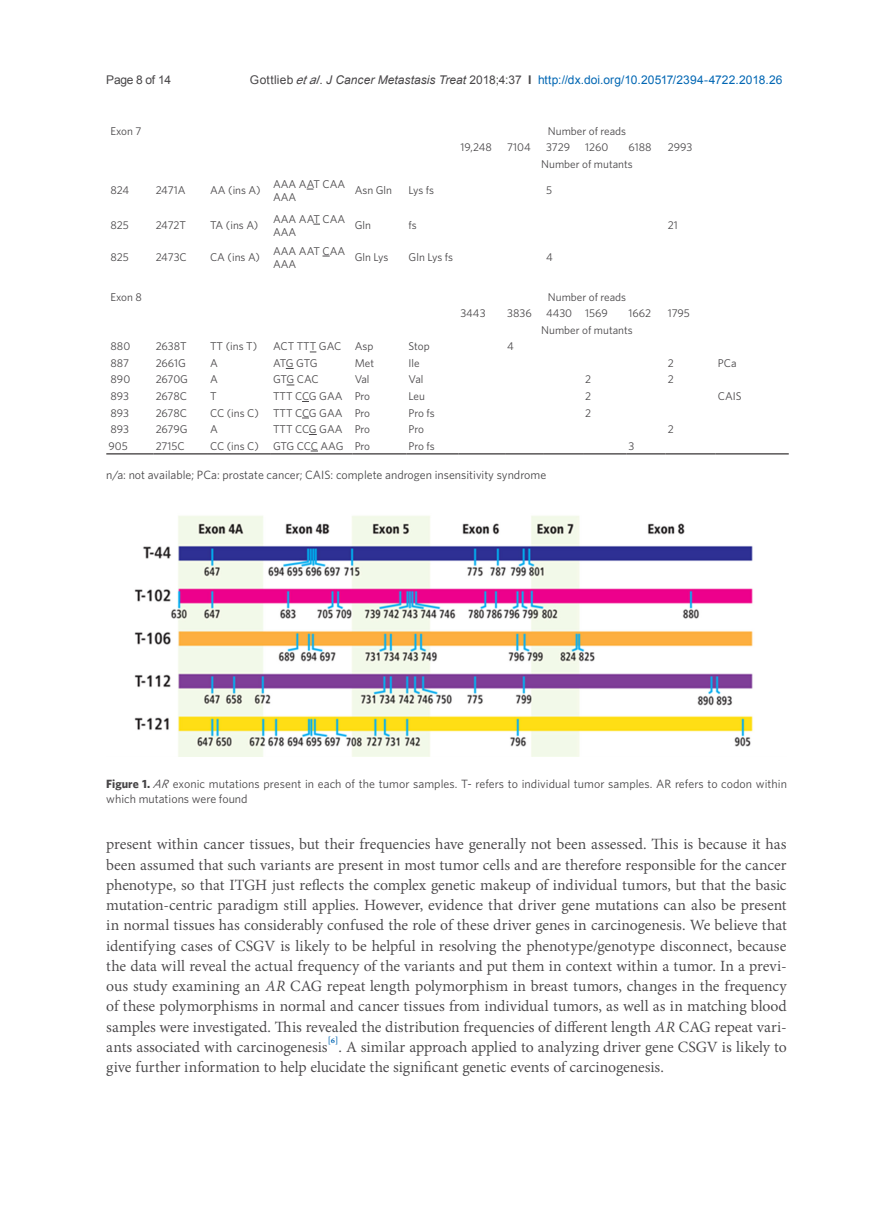
<style>
.page{position:relative;width:893px;height:1212px;background:#fff}
.page>*{position:absolute;margin:0;border:0;box-sizing:border-box;transform-origin:0 0}
.t1{font:19.2px/20.2px "Adobe Thai";letter-spacing:-.005em;color:#484648;text-align:justify}
.t2{font:12px/15px "Whitney";color:#484648}
.t3{font:12px "Arial";letter-spacing:.01em;color:#0166b3}
.t4{font:12px "Arial";letter-spacing:-.025em;color:#484648}
.t5{font:11.25px/13.5px "Whitney";color:#484648}
.t6{font:11.25px "Whitney";letter-spacing:-.03em;color:#484648}
.s1{color:#484648}
.s2{font-style:italic;color:#484648}
.s3{font-weight:700;color:#484648}
.s4{font-weight:700}
.s5{font-style:italic}
</style>
<div class="page">
<hr style="left:106px;top:453px;width:48px;height:1px;background:#231f20">
<hr style="left:154px;top:453px;width:54px;height:1px;background:#231f20">
<hr style="left:208px;top:453px;width:63px;height:1px;background:#231f20">
<hr style="left:271px;top:453px;width:82px;height:1px;background:#231f20">
<hr style="left:353px;top:453px;width:53px;height:1px;background:#231f20">
<hr style="left:406px;top:453px;width:52px;height:1px;background:#231f20">
<hr style="left:458px;top:453px;width:47px;height:1px;background:#231f20">
<hr style="left:505px;top:453px;width:39px;height:1px;background:#231f20">
<hr style="left:544px;top:453px;width:39px;height:1px;background:#231f20">
<hr style="left:583px;top:453px;width:43px;height:1px;background:#231f20">
<hr style="left:626px;top:453px;width:39px;height:1px;background:#231f20">
<hr style="left:665px;top:453px;width:51px;height:1px;background:#231f20">
<hr style="left:716px;top:453px;width:73px;height:1px;background:#231f20">
<img style="left:134px;top:516px;width:619px;height:241px">
<p class="t4" style="left:106px;top:72px;width:66px">Page 8 of 14</p>
<p class="t3" style="left:250px;top:72px;width:534px"><span class="s1">Gottlieb</span> <span class="s2">etal</span><span class="s1">.</span> <span class="s2">J Cancer Metastasis Treat</span> <span class="s1">2018;4:37</span> <span class="s3">I</span> http://dx.doi.org/10.20517/2394-4722.2018.26</p>
<p class="t5" style="left:111px;top:124px;width:33px">Exon 7</p>
<p class="t5" style="left:548px;top:124px;width:80px">Number of reads</p>
<p class="t5" style="left:460px;top:141px;width:33px">19,248</p>
<p class="t5" style="left:507px;top:141px;width:25px">7104</p>
<p class="t5" style="left:546px;top:141px;width:26px">3729</p>
<p class="t5" style="left:585px;top:141px;width:25px">1260</p>
<p class="t5" style="left:628px;top:141px;width:25px">6188</p>
<p class="t5" style="left:668px;top:141px;width:26px">2993</p>
<p class="t5" style="left:541px;top:157px;width:93px">Number of mutants</p>
<p class="t5" style="left:111px;top:183px;width:20px">824</p>
<p class="t5" style="left:156px;top:183px;width:31px">2471A</p>
<p class="t5" style="left:210px;top:183px;width:52px">AA (ins A)</p>
<p class="t5" style="left:273px;top:177px;width:74px">AAA AAT CAA<br>AAA</p>
<p class="t5" style="left:355px;top:183px;width:39px">Asn Gln</p>
<p class="t5" style="left:409px;top:183px;width:27px">Lys fs</p>
<p class="t5" style="left:546px;top:183px;width:8px">5</p>
<p class="t5" style="left:111px;top:218px;width:20px">825</p>
<p class="t5" style="left:156px;top:218px;width:32px">2472T</p>
<p class="t5" style="left:210px;top:218px;width:50px">TA (ins A)</p>
<p class="t5" style="left:273px;top:212px;width:74px">AAA AAT CAA<br>AAA</p>
<p class="t5" style="left:355px;top:218px;width:18px">Gln</p>
<p class="t5" style="left:409px;top:218px;width:10px">fs</p>
<p class="t5" style="left:668px;top:218px;width:12px">21</p>
<p class="t5" style="left:111px;top:250px;width:20px">825</p>
<p class="t5" style="left:156px;top:250px;width:33px">2473C</p>
<p class="t5" style="left:210px;top:250px;width:51px">CA (ins A)</p>
<p class="t5" style="left:273px;top:244px;width:74px">AAA AAT CAA<br>AAA</p>
<p class="t5" style="left:355px;top:250px;width:35px">Gln Lys</p>
<p class="t5" style="left:409px;top:250px;width:46px">Gln Lys fs</p>
<p class="t5" style="left:546px;top:250px;width:8px">4</p>
<p class="t5" style="left:111px;top:290px;width:33px">Exon 8</p>
<p class="t5" style="left:548px;top:290px;width:80px">Number of reads</p>
<p class="t5" style="left:460px;top:306px;width:27px">3443</p>
<p class="t5" style="left:507px;top:306px;width:26px">3836</p>
<p class="t5" style="left:546px;top:306px;width:28px">4430</p>
<p class="t5" style="left:585px;top:306px;width:24px">1569</p>
<p class="t5" style="left:628px;top:306px;width:24px">1662</p>
<p class="t5" style="left:668px;top:306px;width:24px">1795</p>
<p class="t5" style="left:541px;top:323px;width:93px">Number of mutants</p>
<p class="t5" style="left:111px;top:340px;width:21px">880</p>
<p class="t5" style="left:156px;top:340px;width:33px">2638T</p>
<p class="t5" style="left:210px;top:340px;width:49px">TT (ins T)</p>
<p class="t5" style="left:273px;top:340px;width:70px">ACT TTT GAC</p>
<p class="t5" style="left:355px;top:340px;width:20px">Asp</p>
<p class="t5" style="left:409px;top:340px;width:23px">Stop</p>
<p class="t5" style="left:507px;top:340px;width:8px">4</p>
<p class="t5" style="left:111px;top:356px;width:20px">887</p>
<p class="t5" style="left:156px;top:356px;width:32px">2661G</p>
<p class="t5" style="left:210px;top:356px;width:9px">A</p>
<p class="t5" style="left:273px;top:356px;width:46px">ATG GTG</p>
<p class="t5" style="left:355px;top:356px;width:21px">Met</p>
<p class="t5" style="left:409px;top:356px;width:13px">Ile</p>
<p class="t5" style="left:668px;top:356px;width:8px">2</p>
<p class="t5" style="left:718px;top:356px;width:20px">PCa</p>
<p class="t5" style="left:111px;top:373px;width:21px">890</p>
<p class="t5" style="left:156px;top:373px;width:34px">2670G</p>
<p class="t5" style="left:210px;top:373px;width:9px">A</p>
<p class="t5" style="left:273px;top:373px;width:47px">GTG CAC</p>
<p class="t5" style="left:355px;top:373px;width:16px">Val</p>
<p class="t5" style="left:409px;top:373px;width:16px">Val</p>
<p class="t5" style="left:585px;top:373px;width:8px">2</p>
<p class="t5" style="left:668px;top:373px;width:8px">2</p>
<p class="t5" style="left:111px;top:389px;width:20px">893</p>
<p class="t5" style="left:156px;top:389px;width:33px">2678C</p>
<p class="t5" style="left:210px;top:389px;width:8px">T</p>
<p class="t5" style="left:273px;top:389px;width:71px">TTT CCG GAA</p>
<p class="t5" style="left:355px;top:389px;width:17px">Pro</p>
<p class="t5" style="left:409px;top:389px;width:18px">Leu</p>
<p class="t5" style="left:585px;top:389px;width:8px">2</p>
<p class="t5" style="left:718px;top:389px;width:25px">CAIS</p>
<p class="t5" style="left:111px;top:406px;width:20px">893</p>
<p class="t5" style="left:156px;top:406px;width:33px">2678C</p>
<p class="t5" style="left:210px;top:406px;width:50px">CC (ins C)</p>
<p class="t5" style="left:273px;top:406px;width:71px">TTT CCG GAA</p>
<p class="t5" style="left:355px;top:406px;width:17px">Pro</p>
<p class="t5" style="left:409px;top:406px;width:28px">Pro fs</p>
<p class="t5" style="left:585px;top:406px;width:8px">2</p>
<p class="t5" style="left:111px;top:422px;width:20px">893</p>
<p class="t5" style="left:156px;top:422px;width:34px">2679G</p>
<p class="t5" style="left:210px;top:422px;width:9px">A</p>
<p class="t5" style="left:273px;top:422px;width:71px">TTT CCG GAA</p>
<p class="t5" style="left:355px;top:422px;width:17px">Pro</p>
<p class="t5" style="left:409px;top:422px;width:17px">Pro</p>
<p class="t5" style="left:668px;top:422px;width:8px">2</p>
<p class="t5" style="left:108px;top:439px;width:21px">905</p>
<p class="t5" style="left:156px;top:439px;width:31px">2715C</p>
<p class="t5" style="left:210px;top:439px;width:50px">CC (ins C)</p>
<p class="t6" style="left:273px;top:439px;width:72px">GTG CCC AAG</p>
<p class="t5" style="left:355px;top:439px;width:17px">Pro</p>
<p class="t5" style="left:409px;top:439px;width:28px">Pro fs</p>
<p class="t5" style="left:628px;top:439px;width:7px">3</p>
<p class="t2" style="left:106px;top:467px;width:441px">n/a: not available; PCa: prostate cancer; CAIS: complete androgen insensitivity syndrome</p>
<p class="t2" style="left:106px;top:776px;width:682px"><span class="s4">Figure 1.</span> <span class="s5">AR</span> exonic mutations present in each of the tumor samples. T- refers to individual tumor samples. AR refers to codon within which mutations were found</p>
<p class="t1" style="left:106px;top:832px;width:682px">present within cancer tissues, but their frequencies have generally not been assessed. This is because it has been assumed that such variants are present in most tumor cells and are therefore responsible for the cancer phenotype, so that ITGH just reflects the complex genetic makeup of individual tumors, but that the basic mutation-centric paradigm still applies. However, evidence that driver gene mutations can also be present in normal tissues has considerably confused the role of these driver genes in carcinogenesis. We believe that identifying cases of CSGV is likely to be helpful in resolving the phenotype/genotype disconnect, because the data will reveal the actual frequency of the variants and put them in context within a tumor. In a previ&shy;ous study examining an <span class="s5">AR</span> CAG repeat length polymorphism in breast tumors, changes in the frequency of these polymorphisms in normal and cancer tissues from individual tumors, as well as in matching blood samples were investigated. This revealed the distribution frequencies of different length <span class="s5">AR</span> CAG repeat vari&shy;ants associated with carcinogenesis<sup>[6]</sup>. A similar approach applied to analyzing driver gene CSGV is likely to give further information to help elucidate the significant genetic events of carcinogenesis.</p>
</div>
